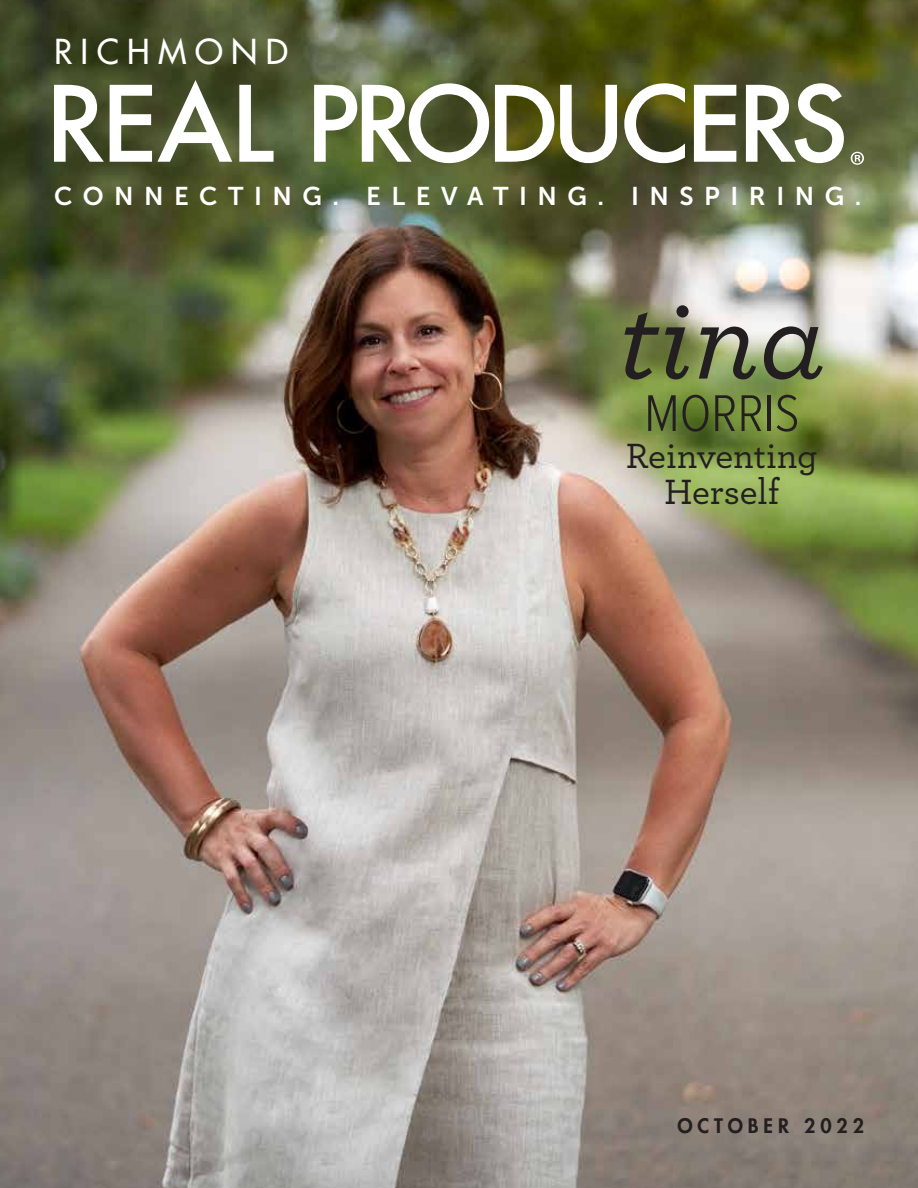
<style>
.page{position:relative;width:918px;height:1188px;background:#fff}
.page>*{position:absolute;margin:0;border:0;box-sizing:border-box;transform-origin:0 0}
.t1{font:italic 500 120.15px "Archer Pro";color:#231f20}
.t2{font:300 53.55px "Proxima Nova Cond";color:#231f20}
.t3{font:500 36.9px/36.2px "Archer Pro";color:#231f20;text-align:center}
.t4{font:500 33.45px "Futura Std";letter-spacing:.25em;color:#fff}
.t5{font:25.65px "Museo Sans 700";letter-spacing:.41em;color:#fff}
.t6{font:800 19.5px "Futura Std";letter-spacing:.25em;color:#231f20}
</style>
<div class="page">
<img style="left:0;top:0;width:918px;height:1188px">
<svg style="left:54px;top:85px;width:50px;height:77px"></svg>
<svg style="left:110px;top:80px;width:122px;height:82px"></svg>
<svg style="left:239px;top:85px;width:35px;height:77px"></svg>
<svg style="left:314px;top:83px;width:175px;height:80px"></svg>
<svg style="left:495px;top:85px;width:59px;height:77px"></svg>
<svg style="left:560px;top:85px;width:57px;height:78px"></svg>
<svg style="left:624px;top:83px;width:61px;height:80px"></svg>
<svg style="left:694px;top:85px;width:42px;height:77px"></svg>
<svg style="left:746px;top:83px;width:98px;height:80px"></svg>
<svg style="left:851px;top:152px;width:13px;height:13px"></svg>
<h3 class="t4" style="left:54px;top:30px;width:236px">RICHMOND</h3>
<p class="t5" style="left:54px;top:182px;width:809px">CONNECTING. ELEVATING. INSPIRING.</p>
<h1 class="t1" style="left:617px;top:250px;width:210px">tina</h1>
<h2 class="t2" style="left:644px;top:389px;width:157px">MORRIS</h2>
<h3 class="t3" style="left:626px;top:435px;width:193px">Reinventing<br>Herself</h3>
<p class="t6" style="left:677px;top:1114px;width:188px">OCTOBER 2022</p>
</div>
